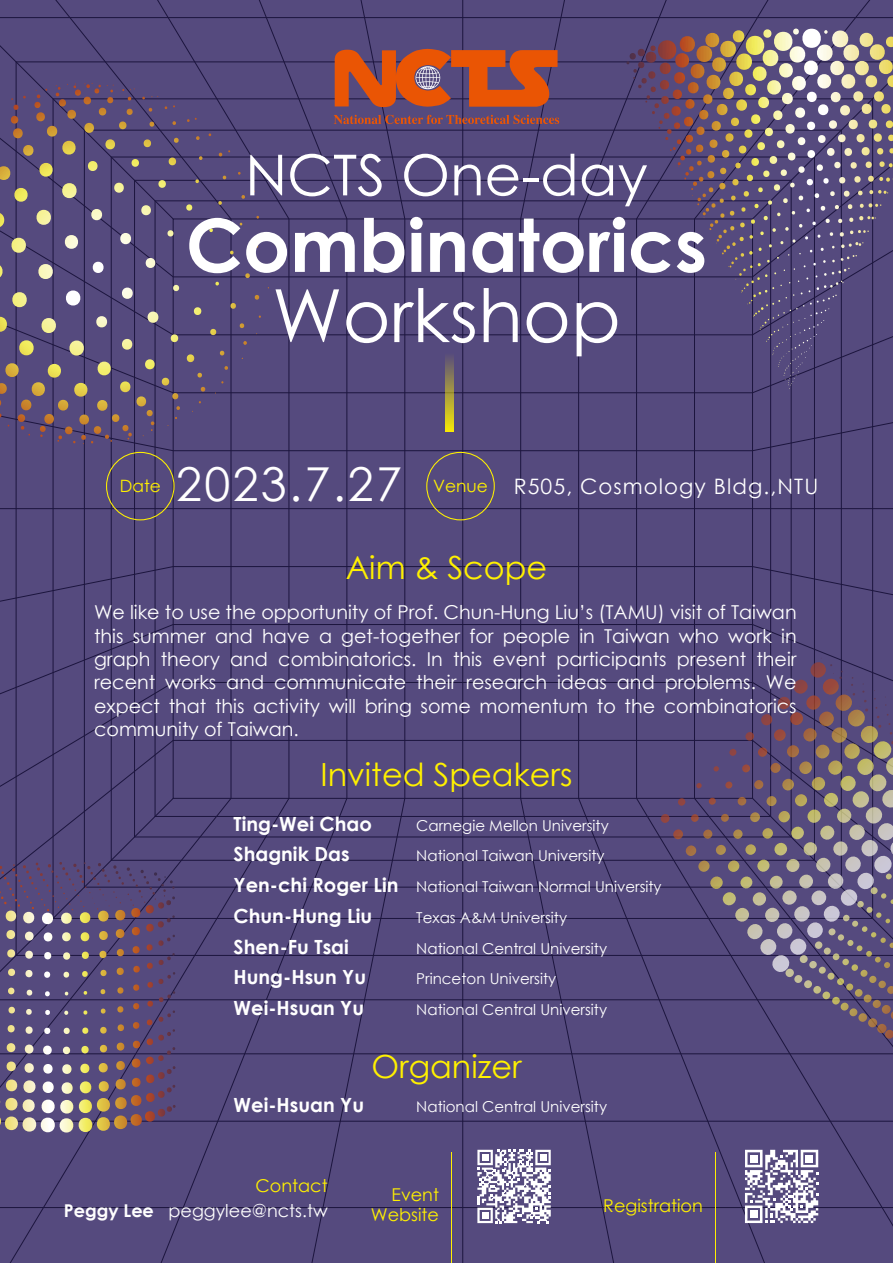
<style>
.page{position:relative;width:893px;height:1263px;background:#554a7e}
.page>*{position:absolute;margin:0;border:0;box-sizing:border-box;transform-origin:0 0}
.t1{font:700 73.43px "Century Gothic";color:#fff}
.t2{font:73.43px "Century Gothic";color:#fff}
.t3{font:56.55px "Century Gothic";color:#fff}
.t4{font:46.72px "Century Gothic";letter-spacing:.05em;color:#fff}
.t5{font:31.88px "Century Gothic";color:#fff100}
.t6{font:21.23px "Century Gothic";letter-spacing:.05em;color:#fff}
.t7{font:700 19.58px "Century Gothic";color:#fff}
.t8{font:19.12px/23.4px "Century Gothic";color:#fff;text-align:justify}
.t9{font:17.62px/25.5px "Century Gothic";color:#fff;text-align:right}
.t10{font:17.62px/19.6px "Century Gothic";color:#fff100;text-align:right}
.t11{font:17.02px "Century Gothic";color:#fff100}
.t12{font:15px/30.8px "Century Gothic";color:#fff}
.s1{font-size:17.02px;color:#fff100}
.s2{font-weight:700;font-size:19.58px}
.s3{color:#fff100}
.s4{font-weight:700}
</style>
<div class="page">
<div style="left:0;top:798px;width:174px;height:465px;background:#554a7e"></div>
<div style="left:752px;top:1039px;width:141px;height:224px;background:#554a7e"></div>
<svg style="left:661px;top:658px;width:232px;height:381px;background:#63567b"></svg>
<svg style="left:334px;top:115px;width:225px;height:9px;background:#874d53"></svg>
<svg style="left:335px;top:49px;width:223px;height:58px;background:#b55231"></svg>
<svg style="left:0;top:0;width:269px;height:444px;background:#5a4f7a"></svg>
<svg style="left:626px;top:0;width:267px;height:389px;background:#63567b"></svg>
<svg style="left:446px;top:353px;width:7px;height:78px"></svg>
<div style="left:426px;top:452px;width:69px;height:68px;border:1px solid #fff100;border-radius:50%"></div>
<div style="left:106px;top:452px;width:69px;height:68px;border:1px solid #fff100;border-radius:50%"></div>
<svg style="left:477px;top:1150px;width:74px;height:73px"></svg>
<div style="left:482px;top:1154px;width:6px;height:7px;background:#fff"></div>
<div style="left:540px;top:1154px;width:6px;height:7px;background:#fff"></div>
<div style="left:482px;top:1212px;width:6px;height:7px;background:#fff"></div>
<svg style="left:745px;top:1150px;width:73px;height:73px"></svg>
<div style="left:750px;top:1155px;width:7px;height:7px;background:#fff"></div>
<div style="left:806px;top:1155px;width:7px;height:7px;background:#fff"></div>
<div style="left:750px;top:1210px;width:7px;height:8px;background:#fff"></div>
<hr style="left:451px;top:1152px;width:1px;height:111px;background:#fff100">
<hr style="left:715px;top:1152px;width:1px;height:111px;background:#fff100">
<svg style="left:0;top:862px;width:176px;height:270px;background:#675a7c"></svg>
<h2 class="t3" style="left:245px;top:135px;width:404px">NCTS One-day</h2>
<h1 class="t1" style="left:186px;top:189px;width:523px">Combinatorics</h1>
<h1 class="t2" style="left:272px;top:264px;width:350px">Workshop</h1>
<p class="t11" style="left:120px;top:474px;width:43px">Date</p>
<h3 class="t4" style="left:176px;top:451px;width:227px">2023.7.27</h3>
<p class="t6" style="left:433px;top:471px;width:387px"><span class="s1">Venue</span> R505, Cosmology Bldg.,NTU</p>
<h3 class="t5" style="left:346px;top:545px;width:203px">Aim &amp; Scope</h3>
<p class="t8" style="left:94px;top:600px;width:704px">We like to use the opportunity of Prof. Chun-Hung Liu’s (TAMU) visit of Taiwan this summer and have a get-together for people in Taiwan who work in graph theory and combinatorics. In this event participants present their recent works and communicate their research ideas and problems. We expect that this activity will bring some momentum to the combinatorics community of Taiwan.</p>
<h3 class="t5" style="left:321px;top:752px;width:253px">Invited Speakers</h3>
<p class="t7" style="left:234px;top:809px;width:140px">Ting-Wei Chao</p>
<p class="t12" style="left:416px;top:810px;width:194px">Carnegie Mellon University</p>
<p class="t7" style="left:234px;top:839px;width:118px">Shagnik Das</p>
<p class="t12" style="left:234px;top:840px;width:430px;text-indent:183px">National Taiwan University<br><span class="s2">Yen-chi Roger Lin</span> National Taiwan Normal University</p>
<p class="t7" style="left:234px;top:901px;width:140px">Chun-Hung Liu</p>
<p class="t12" style="left:416px;top:902px;width:152px">Texas A&amp;M University</p>
<p class="t7" style="left:234px;top:932px;width:117px">Shen-Fu Tsai</p>
<p class="t12" style="left:416px;top:933px;width:192px">National Central University</p>
<p class="t7" style="left:234px;top:962px;width:134px">Hung-Hsun Yu</p>
<p class="t12" style="left:416px;top:963px;width:141px">Princeton University</p>
<p class="t7" style="left:234px;top:993px;width:132px">Wei-Hsuan Yu</p>
<p class="t12" style="left:416px;top:994px;width:192px">National Central University</p>
<h3 class="t5" style="left:371px;top:1044px;width:152px">Organizer</h3>
<p class="t7" style="left:234px;top:1090px;width:132px">Wei-Hsuan Yu</p>
<p class="t12" style="left:416px;top:1091px;width:192px">National Central University</p>
<p class="t9" style="left:64px;top:1172px;width:265px"><span class="s3">Contact<br></span><span class="s4">Peggy Lee</span> peggylee@ncts.tw</p>
<p class="t10" style="left:371px;top:1185px;width:70px">Event<br>Website</p>
<p class="t10" style="left:603px;top:1196px;width:101px">Registration</p>
</div>
